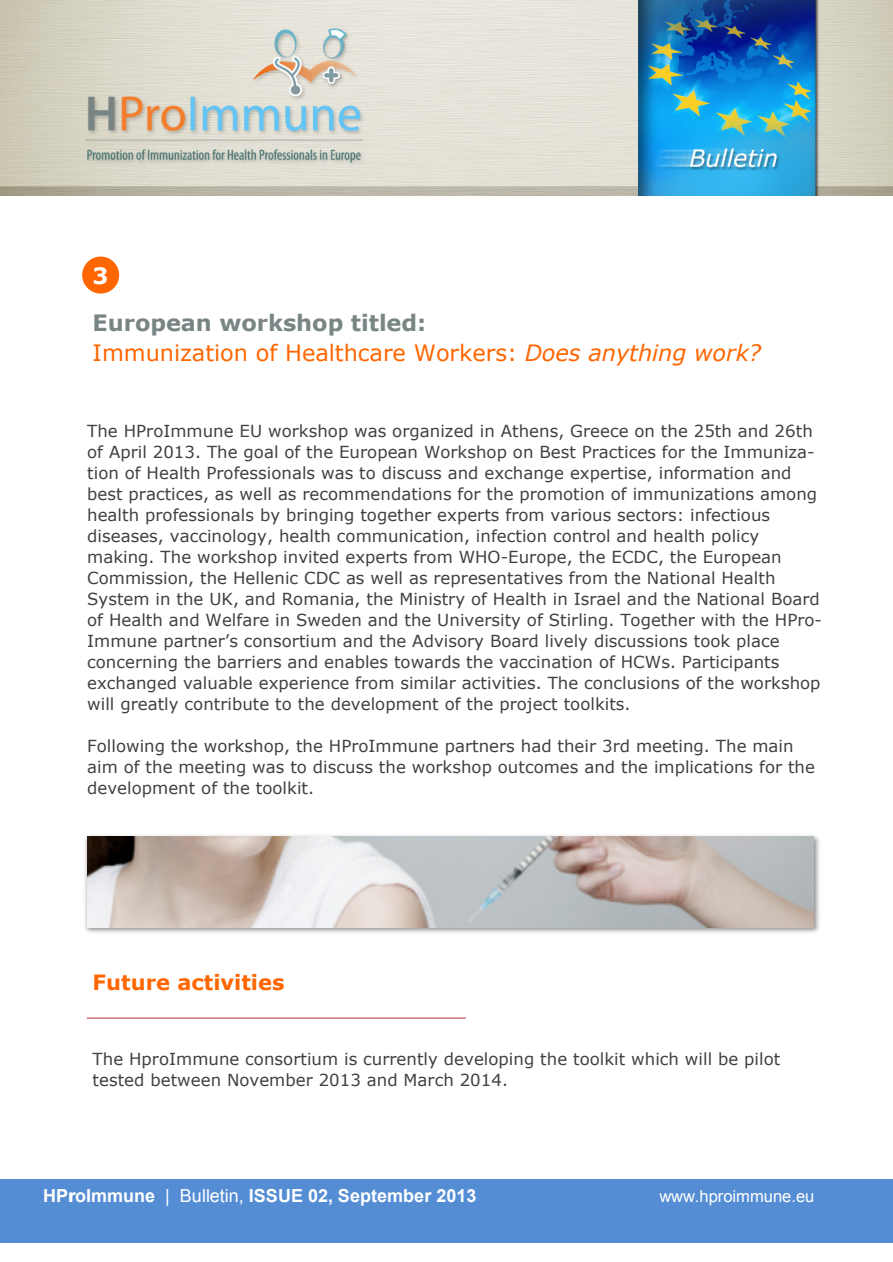
<style>
.page{position:relative;width:893px;height:1262px;background:#fff}
.page>*{position:absolute;margin:0;border:0;box-sizing:border-box;transform-origin:0 0}
.t1{font:22.5px/30px "Verdana";letter-spacing:-.005em;color:#f60}
.t2{font:700 22.5px "Verdana";color:#fff}
.t3{font:700 21px "Verdana";color:#f60}
.t4{font:700 18px "Arial";color:#fff}
.t5{font:16.5px/21px "Verdana";color:#404040}
.t6{font:16.5px "Arial";color:#fff}
.s1{font-weight:700;color:#798584}
.s2{font-style:italic}
.s3{font-weight:400}
</style>
<div class="page">
<img style="left:0;top:0;width:892px;height:195px">
<div style="left:0;top:1179px;width:892px;height:63px;background:#548dd4"></div>
<div style="left:82px;top:256px;width:37px;height:37px;background:#f60;border-radius:50%"></div>
<img style="left:84px;top:835px;width:736px;height:184px">
<img style="left:87px;top:836px;width:726px;height:91px">
<h1 class="t2" style="left:93px;top:260px;width:17px">3</h1>
<h1 class="t1" style="left:93px;top:307px;width:670px"><span class="s1">European workshop titled:<br></span>Immunization of Healthcare Workers: <span class="s2">Does anything work?</span></h1>
<p class="t5" style="left:87px;top:420px;width:736px">The HProImmune EU workshop was organized in Athens, Greece on the 25th and 26th of April 2013. The goal of the European Workshop on Best Practices for the Immuniza&shy;tion of Health Professionals was to discuss and exchange expertise, information and best practices, as well as recommendations for the promotion of immunizations among health professionals by bringing together experts from various sectors: infectious diseases, vaccinology, health communication, infection control and health policy making. The workshop invited experts from WHO-Europe, the ECDC, the European Commission, the Hellenic CDC as well as representatives from the National Health System in the UK, and Romania, the Ministry of Health in Israel and the National Board of Health and Welfare in Sweden and the University of Stirling. Together with the HPro-Immune partner’s consortium and the Advisory Board lively discussions took place concerning the barriers and enables towards the vaccination of HCWs. Participants exchanged valuable experience from similar activities. The conclusions of the workshop will greatly contribute to the development of the project toolkits.</p>
<p class="t5" style="left:87px;top:735px;width:729px">Following the workshop, the HProImmune partners had their 3rd meeting. The main aim of the meeting was to discuss the workshop outcomes and the implications for the development of the toolkit.</p>
<p class="t3" style="left:93px;top:967px;width:193px">Future activities</p>
<p class="t5" style="left:93px;top:1048px;width:689px">The HproImmune consortium is currently developing the toolkit which will be pilot tested between November 2013 and March 2014.</p>
<p class="t4" style="left:43px;top:1183px;width:435px">HProImmune <span class="s3">| Bulletin,</span> ISSUE 02, September 2013</p>
<p class="t6" style="left:659px;top:1185px;width:157px">www.hproimmune.eu</p>
</div>
